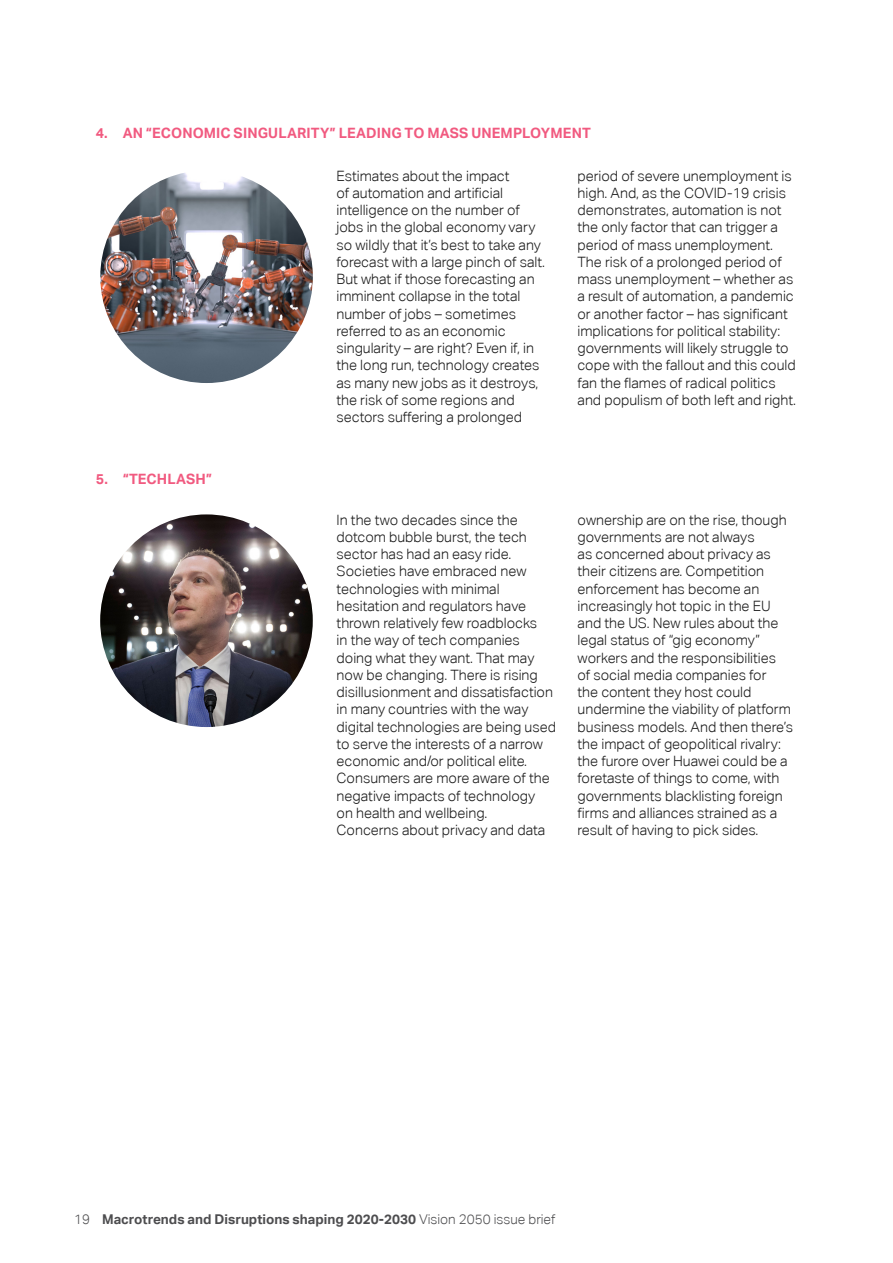
<style>
.page{position:relative;width:893px;height:1263px;background:#fff}
.page>*{position:absolute;margin:0;border:0;box-sizing:border-box;transform-origin:0 0}
.SUBTITULO_2{font:300 14.25px/17.2px "Aktiv Grotesk";color:#1a1a1a}
.t1{font:700 14.25px "Aktiv Grotesk";letter-spacing:.01em;color:#f15a80}
.t2{font:700 13.5px "Aktiv Grotesk";color:#4d4d4f}
.s1{font-weight:300}
</style>
<div class="page">
<img style="left:100px;top:170px;width:213px;height:213px;border-radius:106px">
<img style="left:100px;top:514px;width:213px;height:213px;border-radius:106px">
<p class="t1" style="left:96px;top:124px;width:497px">4. AN “ECONOMIC SINGULARITY” LEADING TO MASS UNEMPLOYMENT</p>
<p class="t1" style="left:96px;top:471px;width:118px">5. “TECHLASH”</p>
<p class="SUBTITULO_2" style="left:336px;top:167px;width:210px">Estimates about the impact<br>of automation and artificial intelligence on the number of jobs in the global economy vary so wildly that it’s best to take any forecast with a large pinch of salt.<br>But what if those forecasting an imminent collapse in the total number of jobs – sometimes referred to as an economic singularity – are right? Even if, in the long run, technology creates as many new jobs as it destroys, the risk of some regions and sectors suffering a prolonged</p>
<p class="SUBTITULO_2" style="left:577px;top:167px;width:220px">period of severe unemployment is high. And, as the COVID-19 crisis demonstrates, automation is not the only factor that can trigger a period of mass unemployment.<br>The risk of a prolonged period of mass unemployment – whether as a result of automation, a pandemic or another factor – has significant implications for political stability: governments will likely struggle to cope with the fallout and this could fan the flames of radical politics and populism of both left and right.</p>
<p class="SUBTITULO_2" style="left:337px;top:511px;width:221px">In the two decades since the dotcom bubble burst, the tech sector has had an easy ride.<br>Societies have embraced new technologies with minimal hesitation and regulators have thrown relatively few roadblocks<br>in the way of tech companies doing what they want. That may now be changing. There is rising disillusionment and dissatisfaction in many countries with the way digital technologies are being used to serve the interests of a narrow economic and/or political elite.<br>Consumers are more aware of the negative impacts of technology<br>on health and wellbeing.<br>Concerns about privacy and data</p>
<p class="SUBTITULO_2" style="left:578px;top:511px;width:217px">ownership are on the rise, though governments are not always<br>as concerned about privacy as their citizens are. Competition enforcement has become an increasingly hot topic in the EU and the US. New rules about the legal status of “gig economy” workers and the responsibilities<br>of social media companies for<br>the content they host could undermine the viability of platform business models. And then there’s the impact of geopolitical rivalry: the furore over Huawei could be a foretaste of things to come, with governments blacklisting foreign firms and alliances strained as a result of having to pick sides.</p>
<p class="t2" style="left:74px;top:1211px;width:483px"><span class="s1">19</span> Macrotrends and Disruptions shaping 2020-2030 <span class="s1">Vision 2050 issue brief</span></p>
</div>
